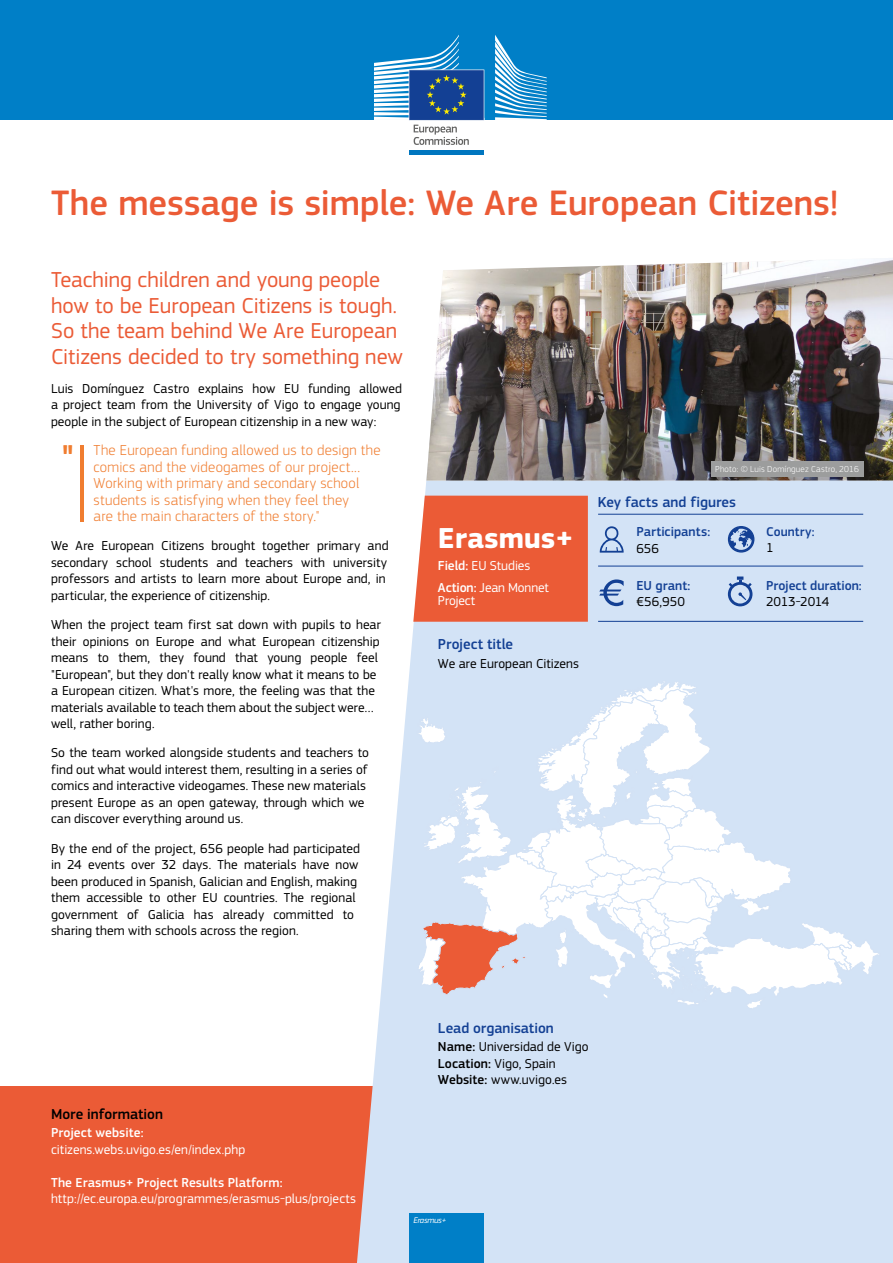
<style>
.page{position:relative;width:893px;height:1263px;background:#fff}
.page>*{position:absolute;margin:0;border:0;box-sizing:border-box;transform-origin:0 0}
.t1{font:500 42px "EC Square Sans Pro";color:#f07d30}
.t2{font:500 36.75px "EC Square Sans Pro";color:#eb5b36}
.t3{font:700 30px "EC Square Sans Pro";color:#fff}
.t4{font:22.5px/25.5px "EC Square Sans Pro";color:#eb5b36}
.t5{font:300 15px/16.5px "EC Square Sans Pro";letter-spacing:.02em;color:#f07d30}
.t6{font:500 15px "EC Square Sans Pro";color:#134094}
.t7{font:500 15px "EC Square Sans Pro";letter-spacing:-.005em;color:#000}
.t8{font:13.5px/16.5px "EC Square Sans Pro";letter-spacing:.005em;color:#000}
.t9{font:13.5px/22px "EC Square Sans Pro";color:#fff}
.t10{font:500 13.5px "EC Square Sans Pro";letter-spacing:.005em;color:#fff}
.t11{font:500 13.5px "EC Square Sans Pro";letter-spacing:.005em;color:#134094}
.t12{font:13.5px "EC Square Sans Pro";letter-spacing:-.015em;color:#000}
.t13{font:500 13.2px "EC Square Sans Pro";letter-spacing:.01em;color:#134094}
.t14{font:300 9px "EC Square Sans Pro";letter-spacing:.03em;color:#fff}
.t15{font:italic 8.55px "EC Square Sans Pro";letter-spacing:-.03em;color:#fff}
.s1{font-weight:500}
</style>
<div class="page">
<div style="left:0;top:1086px;width:439px;height:177px;background:#eb5b36"></div>
<svg style="left:357px;top:480px;width:536px;height:783px;background:#d7e4f5"></svg>
<img style="left:426px;top:258px;width:467px;height:222px">
<hr style="left:80px;top:445px;width:4px;height:77px;background:#f07d30">
<div style="left:711px;top:461px;width:152px;height:16px;background:#9c9d9d"></div>
<svg style="left:599px;top:579px;width:25px;height:27px"></svg>
<div style="left:413px;top:496px;width:175px;height:126px;background:#eb5b36"></div>
<hr style="left:598px;top:621px;width:265px;height:1px;background:#134094">
<hr style="left:598px;top:514px;width:265px;height:1px;background:#134094">
<svg style="left:728px;top:576px;width:24px;height:30px"></svg>
<hr style="left:598px;top:566px;width:265px;height:1px;background:#134094">
<svg style="left:417px;top:681px;width:463px;height:328px"></svg>
<svg style="left:728px;top:526px;width:26px;height:27px"></svg>
<svg style="left:599px;top:525px;width:25px;height:28px"></svg>
<div style="left:409px;top:1213px;width:75px;height:50px;background:#007fc7"></div>
<div style="left:0;top:0;width:893px;height:120px;background:#007fc7"></div>
<hr style="left:409px;top:151px;width:75px;height:4px;background:#0076bf">
<svg style="left:495px;top:35px;width:52px;height:85px"></svg>
<svg style="left:374px;top:35px;width:110px;height:116px"></svg>
<h2 class="t2" style="left:51px;top:181px;width:789px">The message is simple: We Are European Citizens!</h2>
<h3 class="t4" style="left:51px;top:267px;width:354px">Teaching children and young people how to be European Citizens is tough.<br>So the team behind We Are European Citizens decided to try something new</h3>
<p class="t8" style="left:51px;top:380px;width:353px;text-align:justify">Luis Domínguez Castro explains how EU funding allowed a project team from the University of Vigo to engage young people in the subject of European citizenship in a new way:</p>
<p class="t5" style="left:94px;top:442px;width:289px">The European funding allowed us to design the comics and the videogames of our project...<br>Working with primary and secondary school students is satisfying when they feel they<br>are the main characters of the story."</p>
<p class="t8" style="left:51px;top:538px;width:339px">We Are European Citizens brought together primary and secondary school students and teachers with university professors and artists to learn more about Europe and, in particular, the experience of citizenship.</p>
<p class="t8" style="left:51px;top:617px;width:331px">When the project team first sat down with pupils to hear their opinions on Europe and what European citizenship means to them, they found that young people feel "European", but they don't really know what it means to be a European citizen. What's more, the feeling was that the materials available to teach them about the subject were… well, rather boring.</p>
<p class="t8" style="left:51px;top:745px;width:319px">So the team worked alongside students and teachers to find out what would interest them, resulting in a series of comics and interactive videogames. These new materials present Europe as an open gateway, through which we can discover everything around us.</p>
<p class="t8" style="left:51px;top:840px;width:311px">By the end of the project, 656 people had participated in 24 events over 32 days. The materials have now been produced in Spanish, Galician and English, making them accessible to other EU countries. The regional government of Galicia has already committed to sharing them with schools across the region.</p>
<h1 class="t1" style="left:61px;top:434px;width:15px">"</h1>
<h3 class="t3" style="left:438px;top:520px;width:137px">Erasmus+</h3>
<p class="t9" style="left:438px;top:554px;width:112px"><span class="s1">Field:</span> EU Studies<br><span class="s1">Action:</span> Jean Monnet</p>
<p class="t9" style="left:438px;top:590px;width:39px">Project</p>
<p class="t6" style="left:438px;top:635px;width:77px">Project title</p>
<p class="t8" style="left:438px;top:655px;width:142px">We are European Citizens</p>
<p class="t14" style="left:715px;top:464px;width:145px">Photo: © Luis Domínguez Castro, 2016</p>
<p class="t6" style="left:598px;top:493px;width:140px">Key facts and figures</p>
<p class="t11" style="left:636px;top:524px;width:75px">Participants:</p>
<p class="t8" style="left:636px;top:540px;width:24px">656</p>
<p class="t11" style="left:636px;top:577px;width:56px">EU grant:</p>
<p class="t8" style="left:636px;top:593px;width:50px">€56,950</p>
<p class="t13" style="left:766px;top:524px;width:50px">Country:</p>
<p class="t8" style="left:766px;top:540px;width:9px">1</p>
<p class="t11" style="left:766px;top:578px;width:97px">Project duration:</p>
<p class="t12" style="left:766px;top:594px;width:65px">2013-2014</p>
<p class="t7" style="left:51px;top:1105px;width:114px">More information</p>
<p class="t10" style="left:51px;top:1125px;width:94px">Project website:</p>
<p class="t9" style="left:51px;top:1138px;width:196px">citizens.webs.uvigo.es/en/index.php</p>
<p class="t10" style="left:51px;top:1174px;width:233px">The Erasmus+ Project Results Platform:</p>
<p class="t9" style="left:51px;top:1188px;width:306px">http://ec.europa.eu/programmes/erasmus-plus/projects</p>
<p class="t6" style="left:438px;top:1019px;width:117px">Lead organisation</p>
<p class="t8" style="left:438px;top:1039px;width:152px"><span class="s1">Name:</span> Universidad de Vigo<br><span class="s1">Location:</span> Vigo, Spain<br><span class="s1">Website:</span> www.uvigo.es</p>
<p class="t15" style="left:413px;top:1215px;width:35px">Erasmus+</p>
</div>
